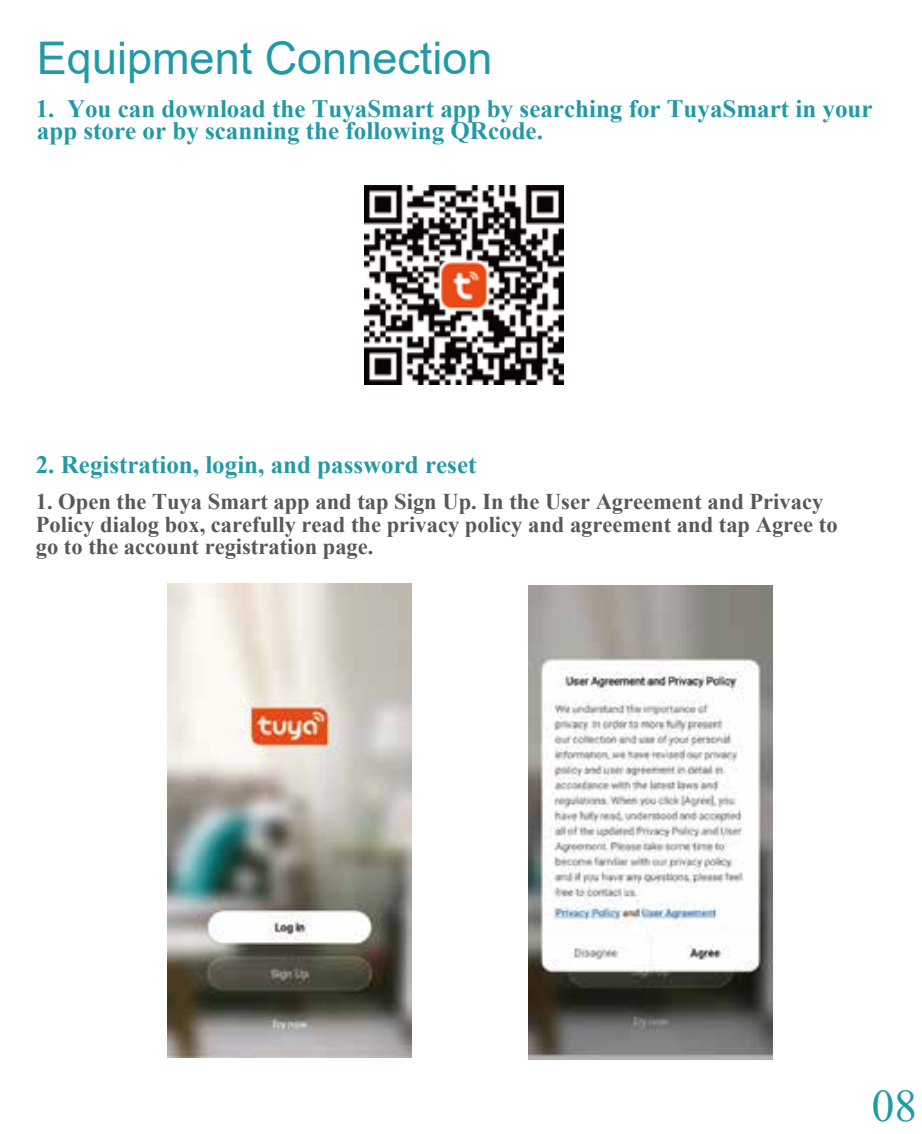
<style>
.page{position:relative;width:922px;height:1134px;background:#fff}
.page>*{position:absolute;margin:0;border:0;box-sizing:border-box;transform-origin:0 0}
.t1{font:45px "Arial";color:#2299a7}
.t2{font:45px "Times New Roman";color:#2299a7}
.t3{font:700 25px/22.5px "Times New Roman";color:#2299a7}
.t4{font:700 22.5px/22.5px "Times New Roman";color:#595757}
</style>
<div class="page">
<img style="left:364px;top:185px;width:199px;height:199px">
<img style="left:167px;top:584px;width:244px;height:473px">
<img style="left:528px;top:585px;width:244px;height:474px">
<h1 class="t1" style="left:37px;top:28px;width:457px">Equipment Connection</h1>
<p class="t3" style="left:36px;top:97px;width:838px">1. You can download the TuyaSmart app by searching for TuyaSmart in your app store or by scanning the following QRcode.</p>
<p class="t3" style="left:36px;top:452px;width:442px">2. Registration, login, and password reset</p>
<p class="t4" style="left:36px;top:490px;width:803px">1. Open the Tuya Smart app and tap Sign Up. In the User Agreement and Privacy<br>Policy dialog box, carefully read the privacy policy and agreement and tap Agree to go to the account registration page.</p>
<h1 class="t2" style="left:871px;top:1074px;width:46px">08</h1>
</div>
